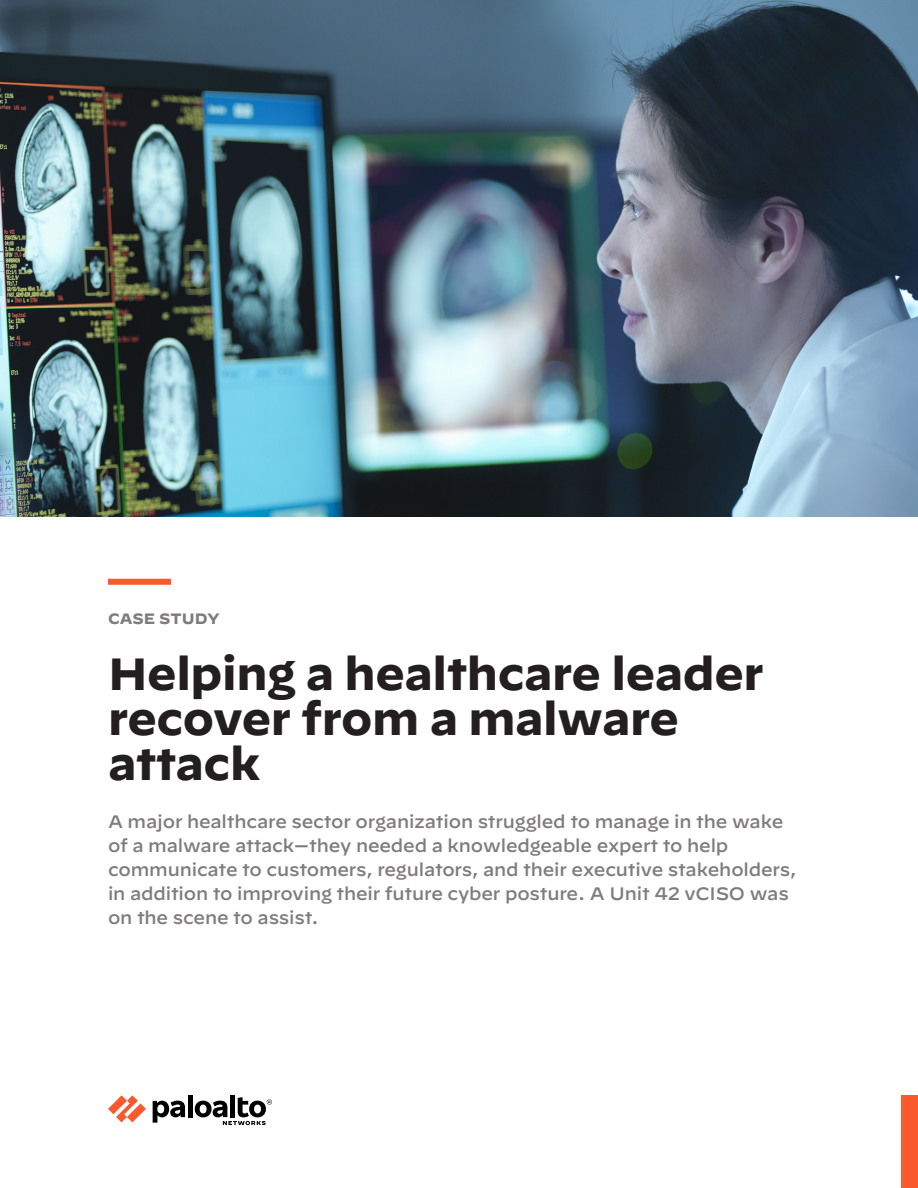
<style>
.page{position:relative;width:918px;height:1188px;background:#fff}
.page>*{position:absolute;margin:0;border:0;box-sizing:border-box;transform-origin:0 0}
.t1{font:700 45px/45px "Decimal";letter-spacing:-.01em;color:#231f20}
.Intro_Text{font:500 18px/24px "Decimal";letter-spacing:-.01em;color:#807c7b}
.H1_-_Section_Header{font:700 15px "Decimal";letter-spacing:.005em;color:#807c7b}
</style>
<div class="page">
<svg style="left:108px;top:1095px;width:38px;height:27px"></svg>
<div style="left:188px;top:1095px;width:5px;height:22px;background:#000"></div>
<svg style="left:153px;top:1101px;width:32px;height:22px"></svg>
<div style="left:230px;top:1095px;width:5px;height:22px;background:#000"></div>
<svg style="left:195px;top:1097px;width:77px;height:28px"></svg>
<div style="left:108px;top:579px;width:63px;height:6px;background:#fa582d"></div>
<div style="left:901px;top:1095px;width:17px;height:93px;background:#fa582d"></div>
<img style="left:0;top:0;width:918px;height:516px">
<p class="H1_-_Section_Header" style="left:108px;top:610px;width:113px">CASE STUDY</p>
<p class="t1" style="left:108px;top:652px;width:657px">Helping a healthcare leader recover from a malware attack</p>
<p class="Intro_Text" style="left:108px;top:807px;width:690px">A major healthcare sector organization struggled to manage in the wake of a malware attack—they needed a knowledgeable expert to help communicate to customers, regulators, and their executive stakeholders, in addition to improving their future cyber posture. A Unit 42 vCISO was on the scene to assist.</p>
</div>
